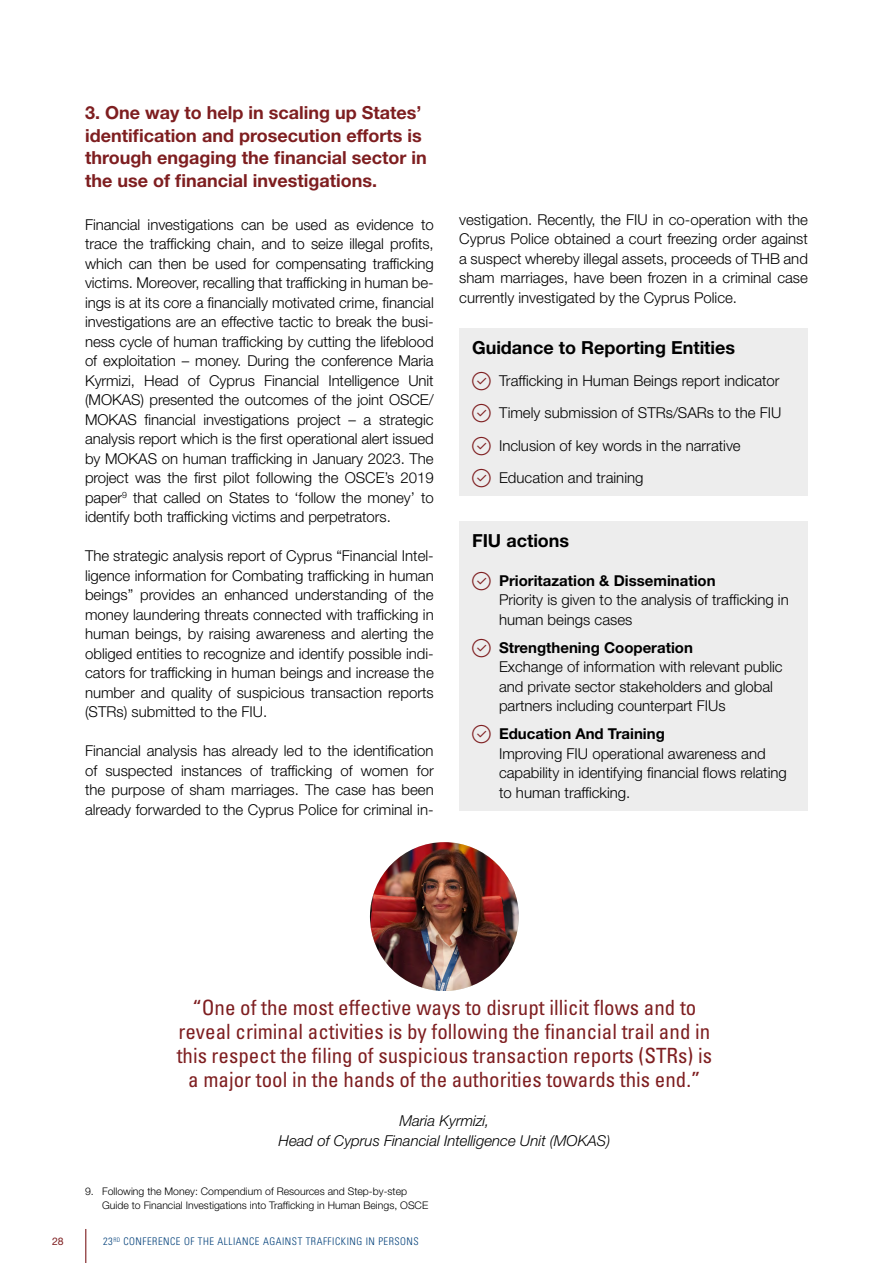
<style>
.page{position:relative;width:893px;height:1263px;background:#fff}
.page>*{position:absolute;margin:0;border:0;box-sizing:border-box;transform-origin:0 0}
.t1{font:condensed 21px/24px "Univers LT Std";color:#7e1e20;text-align:center}
.t2{font:700 18px/22.5px "Helvetica Neue LT Std";color:#7e1e20}
.t3{font:700 18px "Helvetica Neue LT Std";color:#000}
.t4{font:300 15px/19.5px "Helvetica Neue LT Std";color:#000;text-align:justify}
.t5{font:italic 300 15px/19.5px "Helvetica Neue LT Std";color:#000;text-align:center}
.t6{font:300 10.5px/13.5px "Helvetica Neue LT Std";color:#000}
.t7{font:300 condensed 10.5px "Univers LT Std";letter-spacing:.05em;color:#003f79}
.t8{font:10.5px "Helvetica Neue LT Std";color:#7e1e20}
.s1{font-family:"Inter";font-weight:400;font-size:13.5px;color:#7e1e20}
.s2{font-weight:700}
</style>
<div class="page">
<hr style="left:85px;top:1229px;width:1px;height:34px;background:#7e1e20">
<img style="left:370px;top:842px;width:149px;height:149px;border-radius:74px">
<div style="left:459px;top:328px;width:349px;height:168px;background:#ededed"></div>
<div style="left:459px;top:521px;width:349px;height:289px;background:#ededed"></div>
<p class="t2" style="left:85px;top:101px;width:343px">3. One way to help in scaling up States’ identification and prosecution efforts is through engaging the financial sector in the use of financial investigations.</p>
<p class="t4" style="left:85px;top:214px;width:350px">Financial investigations can be used as evidence to trace the trafficking chain, and to seize illegal profits, which can then be used for compensating trafficking victims. Moreover, recalling that trafficking in human be&shy;ings is at its core a financially motivated crime, financial investigations are an effective tactic to break the busi&shy;ness cycle of human trafficking by cutting the lifeblood of exploitation – money. During the conference Maria Kyrmizi, Head of Cyprus Financial Intelligence Unit (MOKAS) presented the outcomes of the joint OSCE/ MOKAS financial investigations project – a strategic analysis report which is the first operational alert issued by MOKAS on human trafficking in January 2023. The project was the first pilot following the OSCE’s 2019 paper<sup>9</sup> that called on States to ‘follow the money’ to identify both trafficking victims and perpetrators.</p>
<p class="t4" style="left:85px;top:546px;width:350px">The strategic analysis report of Cyprus “Financial Intel&shy;ligence information for Combating trafficking in human beings” provides an enhanced understanding of the money laundering threats connected with trafficking in human beings, by raising awareness and alerting the obliged entities to recognize and identify possible indi&shy;cators for trafficking in human beings and increase the number and quality of suspicious transaction reports (STRs) submitted to the FIU.</p>
<p class="t4" style="left:85px;top:741px;width:350px">Financial analysis has already led to the identification of suspected instances of trafficking of women for the purpose of sham marriages. The case has been already forwarded to the Cyprus Police for criminal in-</p>
<p class="t4" style="left:459px;top:209px;width:350px">vestigation. Recently, the FIU in co-operation with the Cyprus Police obtained a court freezing order against a suspect whereby illegal assets, proceeds of THB and sham marriages, have been frozen in a criminal case currently investigated by the Cyprus Police.</p>
<p class="t3" style="left:472px;top:336px;width:265px">Guidance to Reporting Entities</p>
<p class="t4" style="left:472px;top:364px;width:311px;line-height:32.2px;text-align:left"><span class="s1">݂</span> Trafficking in Human Beings report indicator <span class="s1">݂</span> Timely submission of STRs/SARs to the FIU <span class="s1">݂</span> Inclusion of key words in the narrative<br><span class="s1">݂</span> Education and training</p>
<p class="t3" style="left:472px;top:529px;width:99px">FIU actions</p>
<p class="t4" style="left:499px;top:570px;width:291px;text-align:left;text-indent:-27px"><span class="s1">݂</span> <span class="s2">Prioritazation &amp; Dissemination<br></span>Priority is given to the analysis of trafficking in human beings cases</p>
<p class="t4" style="left:499px;top:637px;width:285px;text-align:left;text-indent:-27px"><span class="s1">݂</span> <span class="s2">Strengthening Cooperation<br></span>Exchange of information with relevant public and private sector stakeholders and global partners including counterpart FIUs</p>
<p class="t4" style="left:499px;top:724px;width:289px;text-align:left;text-indent:-27px"><span class="s1">݂</span> <span class="s2">Education And Training<br></span>Improving FIU operational awareness and capability in identifying financial flows relating to human trafficking.</p>
<p class="t1" style="left:177px;top:995px;width:537px">“One of the most effective ways to disrupt illicit flows and to reveal criminal activities is by following the financial trail and in this respect the filing of suspicious transaction reports (STRs) is a major tool in the hands of the authorities towards this end.”</p>
<p class="t5" style="left:278px;top:1111px;width:333px">Maria Kyrmizi,<br>Head of Cyprus Financial Intelligence Unit (MOKAS)</p>
<p class="t6" style="left:102px;top:1185px;width:328px;text-indent:-17px">9. Following the Money: Compendium of Resources and Step-by-step<br>Guide to Financial Investigations into Trafficking in Human Beings, OSCE</p>
<p class="t8" style="left:52px;top:1235px;width:13px">28</p>
<p class="t7" style="left:103px;top:1235px;width:317px">23<sup>RD</sup> CONFERENCE OF THE ALLIANCE AGAINST TRAFFICKING IN PERSONS</p>
</div>
